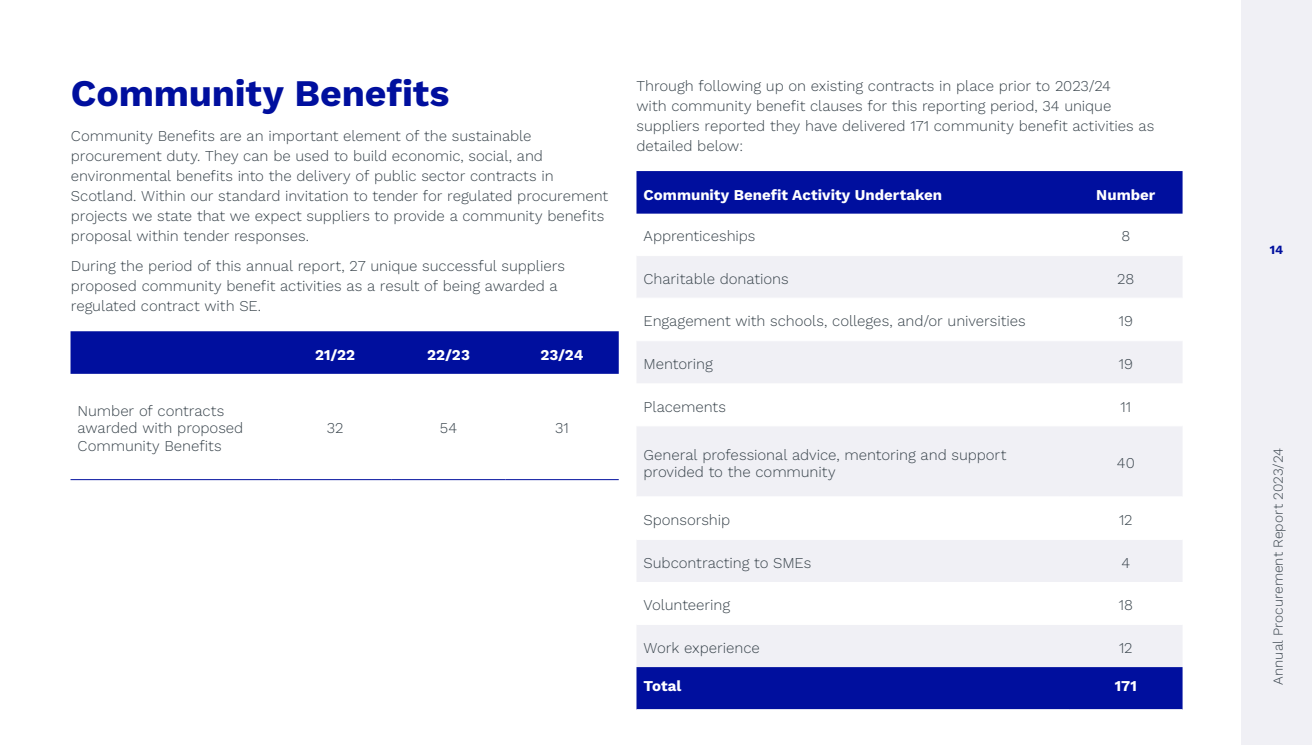
<style>
.page{position:relative;width:1312px;height:745px;background:#fff}
.page>*{position:absolute;margin:0;border:0;box-sizing:border-box;transform-origin:0 0}
.Heading_2{font:700 37.5px "Work Sans";letter-spacing:-.005em;color:#000f9e}
.Table_-_Body{font:300 15px/20px "Work Sans";letter-spacing:-.005em;color:#39444c}
.Table_-_Header{font:700 15px "Work Sans";color:#fff}
.t1{font:300 13.75px "Work Sans";color:#39444c}
.t2{font:700 12.5px "Work Sans";color:#000f9e}
</style>
<div class="page">
<div style="left:1240px;top:0;width:71px;height:744px;background:#f0f0f5"></div>
<div style="left:70px;top:331px;width:548px;height:42px;background:#000f9e"></div>
<hr style="left:70px;top:479px;width:208px;height:1px;background:#000f9e">
<hr style="left:278px;top:479px;width:114px;height:1px;background:#000f9e">
<hr style="left:392px;top:479px;width:113px;height:1px;background:#000f9e">
<hr style="left:505px;top:479px;width:113px;height:1px;background:#000f9e">
<div style="left:636px;top:171px;width:546px;height:42px;background:#000f9e"></div>
<svg style="left:637px;top:256px;width:545px;height:127px;fill:#f0f0f5"></svg>
<svg style="left:637px;top:427px;width:545px;height:239px;fill:#f0f0f5"></svg>
<div style="left:636px;top:666px;width:546px;height:42px;background:#000f9e"></div>
<hr style="left:636px;top:297px;width:432px;height:1px;background:#fff">
<hr style="left:1068px;top:297px;width:114px;height:1px;background:#fff">
<hr style="left:636px;top:340px;width:432px;height:1px;background:#fff">
<hr style="left:1068px;top:340px;width:114px;height:1px;background:#fff">
<hr style="left:636px;top:496px;width:432px;height:1px;background:#fff">
<hr style="left:1068px;top:496px;width:114px;height:1px;background:#fff">
<hr style="left:636px;top:538px;width:432px;height:1px;background:#fff">
<hr style="left:1068px;top:538px;width:114px;height:1px;background:#fff">
<hr style="left:636px;top:623px;width:432px;height:1px;background:#fff">
<hr style="left:1068px;top:623px;width:114px;height:1px;background:#fff">
<h2 class="Heading_2" style="left:71px;top:65px;width:380px">Community Benefits</h2>
<p class="Table_-_Body" style="left:71px;top:125px;width:538px">Community Benefits are an important element of the sustainable procurement duty. They can be used to build economic, social, and environmental benefits into the delivery of public sector contracts in Scotland. Within our standard invitation to tender for regulated procurement projects we state that we expect suppliers to provide a community benefits proposal within tender responses.</p>
<p class="Table_-_Body" style="left:71px;top:255px;width:495px">During the period of this annual report, 27 unique successful suppliers proposed community benefit activities as a result of being awarded a regulated contract with SE.</p>
<p class="Table_-_Header" style="left:315px;top:344px;width:41px">21/22</p>
<p class="Table_-_Header" style="left:427px;top:344px;width:44px">22/23</p>
<p class="Table_-_Header" style="left:540px;top:344px;width:45px">23/24</p>
<p class="Table_-_Body" style="left:78px;top:401px;width:167px;line-height:17.5px">Number of contracts awarded with proposed<br>Community Benefits</p>
<p class="Table_-_Body" style="left:327px;top:417px;width:18px">32</p>
<p class="Table_-_Body" style="left:440px;top:417px;width:19px">54</p>
<p class="Table_-_Body" style="left:555px;top:417px;width:15px">31</p>
<p class="Table_-_Body" style="left:636px;top:75px;width:519px">Through following up on existing contracts in place prior to 2023/24<br>with community benefit clauses for this reporting period, 34 unique suppliers reported they have delivered 171 community benefit activities as detailed below:</p>
<p class="Table_-_Header" style="left:643px;top:184px;width:300px">Community Benefit Activity Undertaken</p>
<p class="Table_-_Header" style="left:1095px;top:184px;width:61px">Number</p>
<p class="Table_-_Body" style="left:643px;top:225px;width:113px">Apprenticeships</p>
<p class="Table_-_Body" style="left:1121px;top:225px;width:10px">8</p>
<p class="Table_-_Body" style="left:643px;top:268px;width:146px">Charitable donations</p>
<p class="Table_-_Body" style="left:1116px;top:268px;width:19px">28</p>
<p class="Table_-_Body" style="left:643px;top:310px;width:384px">Engagement with schools, colleges, and/or universities</p>
<p class="Table_-_Body" style="left:1118px;top:310px;width:16px">19</p>
<p class="Table_-_Body" style="left:643px;top:353px;width:71px">Mentoring</p>
<p class="Table_-_Body" style="left:1118px;top:353px;width:16px">19</p>
<p class="Table_-_Body" style="left:643px;top:396px;width:84px">Placements</p>
<p class="Table_-_Body" style="left:1120px;top:396px;width:12px">11</p>
<p class="Table_-_Body" style="left:643px;top:445px;width:364px;line-height:17.5px">General professional advice, mentoring and support provided to the community</p>
<p class="Table_-_Body" style="left:1116px;top:452px;width:19px">40</p>
<p class="Table_-_Body" style="left:643px;top:509px;width:88px">Sponsorship</p>
<p class="Table_-_Body" style="left:1118px;top:509px;width:15px">12</p>
<p class="Table_-_Body" style="left:643px;top:551px;width:169px">Subcontracting to SMEs</p>
<p class="Table_-_Body" style="left:1121px;top:551px;width:10px">4</p>
<p class="Table_-_Body" style="left:643px;top:594px;width:88px">Volunteering</p>
<p class="Table_-_Body" style="left:1118px;top:594px;width:16px">18</p>
<p class="Table_-_Body" style="left:643px;top:636px;width:118px">Work experience</p>
<p class="Table_-_Body" style="left:1118px;top:636px;width:15px">12</p>
<p class="Table_-_Header" style="left:643px;top:674px;width:39px">Total</p>
<p class="Table_-_Header" style="left:1114px;top:674px;width:24px">171</p>
<p class="t2" style="left:1269px;top:240px;width:15px">14</p>
<p class="t1" style="left:1267px;top:684px;width:238px;rotate:-90deg">Annual Procurement Report 2023/24</p>
</div>
